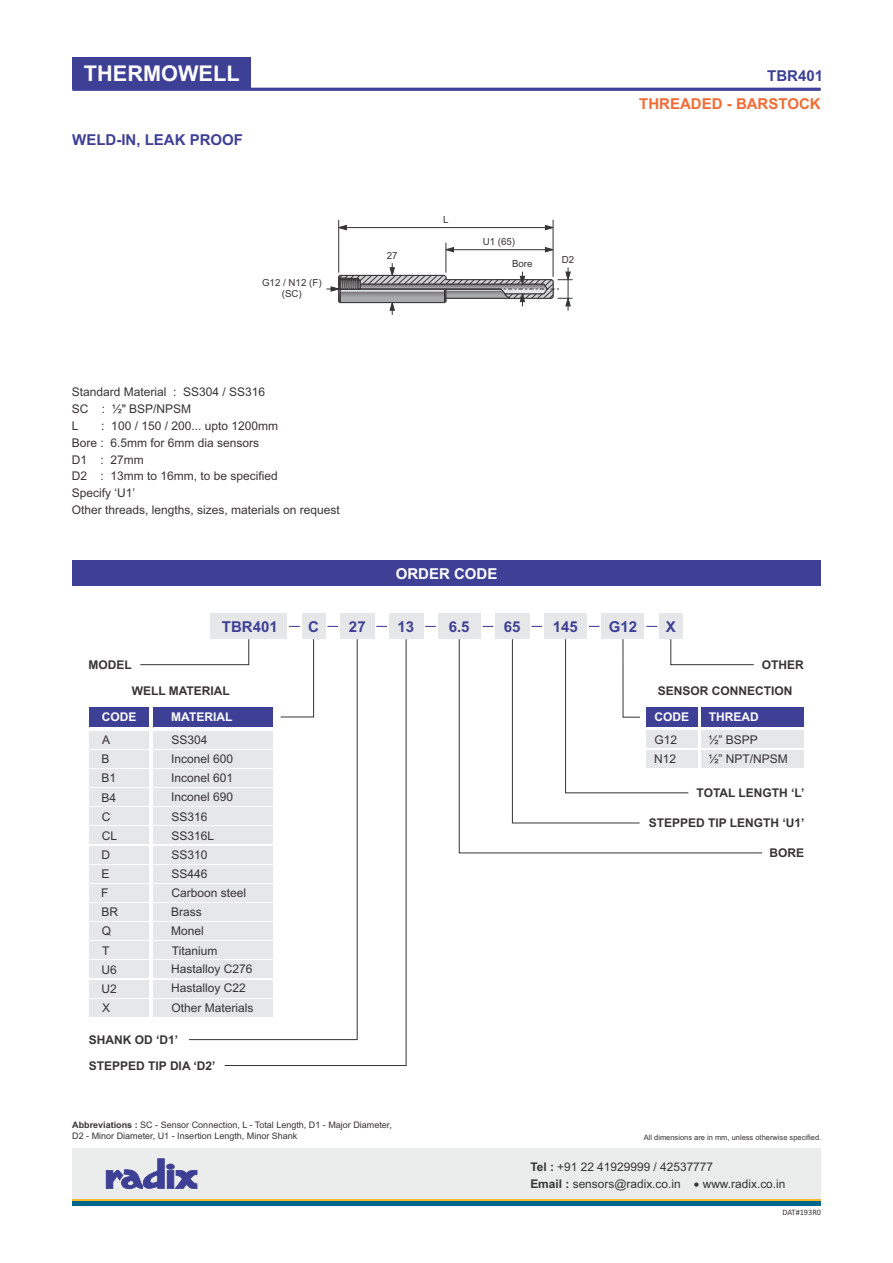
<style>
.page{position:relative;width:893px;height:1263px;background:#fff}
.page>*{position:absolute;margin:0;border:0;box-sizing:border-box;transform-origin:0 0}
.t1{font:700 21.75px "Arial";color:#fefefe}
.t2{font:700 15px "Arial";color:#3e4095}
.t3{font:700 15px "Arial";color:#f26b35}
.t4{font:700 15px "Arial";color:#fefefe}
.t5{font:12px/19.2px "Arial";color:#373435}
.t6{font:700 12px/25.8px "Arial";color:#373435}
.t7{font:700 12px "Arial";color:#fefefe}
.t8{font:11.85px/17.4px "Arial";color:#373435}
.t9{font:9.75px/10.9px "Arial";color:#373435;text-align:center}
.t10{font:9px/11.1px "Arial";color:#373435}
.t11{font:8.25px "Calibri";color:#373435}
.t12{font:7.5px "Arial";color:#373435}
.s1{font-weight:700}
</style>
<div class="page">
<div style="left:72px;top:57px;width:179px;height:32px;background:#3e4095"></div>
<hr style="left:72px;top:88px;width:749px;height:3px;background:#3e4095">
<div style="left:72px;top:1148px;width:749px;height:51px;background:#ebecec"></div>
<hr style="left:72px;top:1199px;width:749px;height:2px;background:#fdb92e">
<hr style="left:72px;top:1201px;width:749px;height:4px;background:#00678a">
<svg style="left:106px;top:1158px;width:91px;height:31px"></svg>
<div style="left:72px;top:560px;width:749px;height:26px;background:#3e4095"></div>
<hr style="left:338px;top:220px;width:1px;height:53px;background:#373435">
<hr style="left:342px;top:227px;width:207px;height:1px;background:#373435">
<hr style="left:553px;top:220px;width:1px;height:57px;background:#373435">
<hr style="left:450px;top:249px;width:100px;height:1px;background:#373435">
<hr style="left:446px;top:243px;width:1px;height:30px;background:#373435">
<svg style="left:338px;top:225px;width:9px;height:5px"></svg>
<svg style="left:545px;top:225px;width:9px;height:5px"></svg>
<svg style="left:545px;top:247px;width:9px;height:5px"></svg>
<svg style="left:445px;top:247px;width:9px;height:5px"></svg>
<svg style="left:326px;top:263px;width:246px;height:52px"></svg>
<svg style="left:188px;top:665px;width:36px;height:375px"></svg>
<svg style="left:140px;top:664px;width:84px;height:1px"></svg>
<div style="left:89px;top:707px;width:60px;height:19px;background:#3e4095"></div>
<div style="left:153px;top:707px;width:119px;height:19px;background:#3e4095"></div>
<div style="left:153px;top:731px;width:119px;height:17px;background:#e6e7e8"></div>
<div style="left:153px;top:750px;width:119px;height:17px;background:#e6e7e8"></div>
<div style="left:153px;top:769px;width:119px;height:17px;background:#e6e7e8"></div>
<div style="left:153px;top:789px;width:119px;height:17px;background:#e6e7e8"></div>
<div style="left:153px;top:808px;width:119px;height:17px;background:#e6e7e8"></div>
<div style="left:153px;top:827px;width:119px;height:17px;background:#e6e7e8"></div>
<div style="left:153px;top:846px;width:119px;height:17px;background:#e6e7e8"></div>
<div style="left:153px;top:865px;width:119px;height:17px;background:#e6e7e8"></div>
<div style="left:153px;top:884px;width:119px;height:17px;background:#e6e7e8"></div>
<div style="left:153px;top:903px;width:119px;height:17px;background:#e6e7e8"></div>
<div style="left:153px;top:923px;width:119px;height:17px;background:#e6e7e8"></div>
<div style="left:153px;top:942px;width:119px;height:17px;background:#e6e7e8"></div>
<div style="left:153px;top:961px;width:119px;height:17px;background:#e6e7e8"></div>
<div style="left:153px;top:980px;width:119px;height:17px;background:#e6e7e8"></div>
<div style="left:153px;top:999px;width:119px;height:17px;background:#e6e7e8"></div>
<div style="left:89px;top:731px;width:60px;height:17px;background:#e6e7e8"></div>
<div style="left:89px;top:750px;width:60px;height:17px;background:#e6e7e8"></div>
<div style="left:89px;top:769px;width:60px;height:17px;background:#e6e7e8"></div>
<div style="left:89px;top:789px;width:60px;height:17px;background:#e6e7e8"></div>
<div style="left:89px;top:808px;width:60px;height:17px;background:#e6e7e8"></div>
<div style="left:89px;top:827px;width:60px;height:17px;background:#e6e7e8"></div>
<div style="left:89px;top:846px;width:60px;height:17px;background:#e6e7e8"></div>
<div style="left:89px;top:865px;width:60px;height:17px;background:#e6e7e8"></div>
<div style="left:89px;top:884px;width:60px;height:17px;background:#e6e7e8"></div>
<div style="left:89px;top:903px;width:60px;height:17px;background:#e6e7e8"></div>
<div style="left:89px;top:923px;width:60px;height:17px;background:#e6e7e8"></div>
<div style="left:89px;top:942px;width:60px;height:17px;background:#e6e7e8"></div>
<div style="left:89px;top:961px;width:60px;height:17px;background:#e6e7e8"></div>
<div style="left:89px;top:980px;width:60px;height:17px;background:#e6e7e8"></div>
<div style="left:89px;top:999px;width:60px;height:17px;background:#e6e7e8"></div>
<div style="left:210px;top:614px;width:77px;height:25px;background:#e6e7e8"></div>
<div style="left:340px;top:614px;width:34px;height:25px;background:#e6e7e8"></div>
<div style="left:438px;top:614px;width:42px;height:25px;background:#e6e7e8"></div>
<div style="left:302px;top:614px;width:23px;height:25px;background:#e6e7e8"></div>
<div style="left:544px;top:614px;width:43px;height:25px;background:#e6e7e8"></div>
<div style="left:602px;top:614px;width:42px;height:25px;background:#e6e7e8"></div>
<div style="left:659px;top:614px;width:23px;height:25px;background:#e6e7e8"></div>
<div style="left:389px;top:614px;width:34px;height:25px;background:#e6e7e8"></div>
<div style="left:495px;top:614px;width:34px;height:25px;background:#e6e7e8"></div>
<svg style="left:224px;top:638px;width:183px;height:428px"></svg>
<div style="left:702px;top:708px;width:102px;height:19px;background:#3e4095"></div>
<div style="left:702px;top:731px;width:102px;height:17px;background:#e6e7e8"></div>
<div style="left:702px;top:750px;width:102px;height:17px;background:#e6e7e8"></div>
<svg style="left:458px;top:638px;width:305px;height:216px"></svg>
<svg style="left:512px;top:638px;width:243px;height:186px"></svg>
<h1 class="t1" style="left:84px;top:65px;width:157px">THERMOWELL</h1>
<p class="t2" style="left:72px;top:134px;width:172px">WELD-IN, LEAK PROOF</p>
<p class="t9" style="left:262px;top:278px;width:61px">G12 / N12 (F) (SC)</p>
<p class="t5" style="left:72px;top:385px;width:195px;line-height:16.8px">Standard Material : SS304 / SS316<br>SC : ½" BSP/NPSM<br>L</p>
<p class="t5" style="left:72px;top:418px;width:269px;line-height:16.8px;text-indent:30px">: 100 / 150 / 200... upto 1200mm<br>Bore : 6.5mm for 6mm dia sensors<br>D1 : 27mm<br>D2 : 13mm to 16mm, to be specified<br>Specify ‘U1’<br>Other threads, lengths, sizes, materials on request</p>
<p class="t9" style="left:387px;top:251px;width:12px">27</p>
<p class="t9" style="left:443px;top:215px;width:7px">L</p>
<p class="t9" style="left:483px;top:237px;width:34px">U1 (65)</p>
<p class="t9" style="left:512px;top:259px;width:22px">Bore</p>
<p class="t9" style="left:562px;top:255px;width:14px">D2</p>
<p class="t4" style="left:396px;top:568px;width:103px">ORDER CODE</p>
<p class="t2" style="left:767px;top:70px;width:57px">TBR401</p>
<p class="t3" style="left:639px;top:98px;width:183px">THREADED - BARSTOCK</p>
<p class="t2" style="left:222px;top:621px;width:57px">TBR401</p>
<p class="t2" style="left:308px;top:621px;width:12px">C</p>
<p class="t2" style="left:349px;top:621px;width:18px">27</p>
<p class="t2" style="left:397px;top:621px;width:18px">13</p>
<p class="t2" style="left:449px;top:621px;width:22px">6.5</p>
<p class="t2" style="left:504px;top:621px;width:18px">65</p>
<p class="t2" style="left:553px;top:621px;width:27px">145</p>
<p class="t2" style="left:609px;top:621px;width:30px">G12</p>
<p class="t2" style="left:666px;top:621px;width:12px">X</p>
<p class="t6" style="left:658px;top:653px;width:147px;text-indent:104px">OTHER<br>SENSOR CONNECTION</p>
<p class="t7" style="left:654px;top:713px;width:36px">CODE</p>
<p class="t7" style="left:709px;top:713px;width:51px">THREAD</p>
<p class="t5" style="left:708px;top:731px;width:81px">½” BSPP<br>½” NPT/NPSM</p>
<p class="t6" style="left:88px;top:653px;width:45px">MODEL</p>
<p class="t6" style="left:132px;top:679px;width:100px">WELL MATERIAL</p>
<p class="t7" style="left:102px;top:712px;width:36px">CODE</p>
<p class="t7" style="left:171px;top:712px;width:63px">MATERIAL</p>
<p class="t5" style="left:171px;top:731px;width:77px">SS304<br>Inconel 600<br>Inconel 601<br>Inconel 690<br>SS316<br>SS316L<br>SS310<br>SS446<br>Carboon steel<br>Brass<br>Monel<br>Titanium</p>
<p class="t5" style="left:171px;top:960px;width:83px">Hastalloy C276<br>Hastalloy C22</p>
<p class="t5" style="left:172px;top:999px;width:84px">Other Materials</p>
<p class="t5" style="left:654px;top:731px;width:24px">G12<br>N12</p>
<p class="t5" style="left:101px;top:731px;width:18px">A<br>B<br>B1<br>B4<br>C<br>CL<br>D<br>E<br>F<br>BR<br>Q<br>T<br>U6<br>U2<br>X</p>
<p class="t6" style="left:89px;top:1028px;width:91px">SHANK OD ‘D1’</p>
<p class="t6" style="left:697px;top:781px;width:109px">TOTAL LENGTH ‘L’</p>
<p class="t6" style="left:649px;top:811px;width:157px">STEPPED TIP LENGTH ‘U1’</p>
<p class="t6" style="left:770px;top:841px;width:36px">BORE</p>
<p class="t6" style="left:89px;top:1054px;width:128px">STEPPED TIP DIA ‘D2’</p>
<p class="t10" style="left:72px;top:1120px;width:321px"><span class="s1">Abbreviations :</span> SC - Sensor Connection, L - Total Length, D1 - Major Diameter,<br>D2 - Minor Diameter, U1 - Insertion Length, Minor Shank</p>
<p class="t12" style="left:644px;top:1134px;width:179px">All dimensions are in mm, unless otherwise specified.</p>
<p class="t8" style="left:530px;top:1159px;width:257px"><span class="s1">Tel :</span> +91 22 41929999 / 42537777<br><span class="s1">Email :</span> sensors@radix.co.in • www.radix.co.in</p>
<p class="t11" style="left:782px;top:1209px;width:40px">DAT#193R0</p>
</div>
